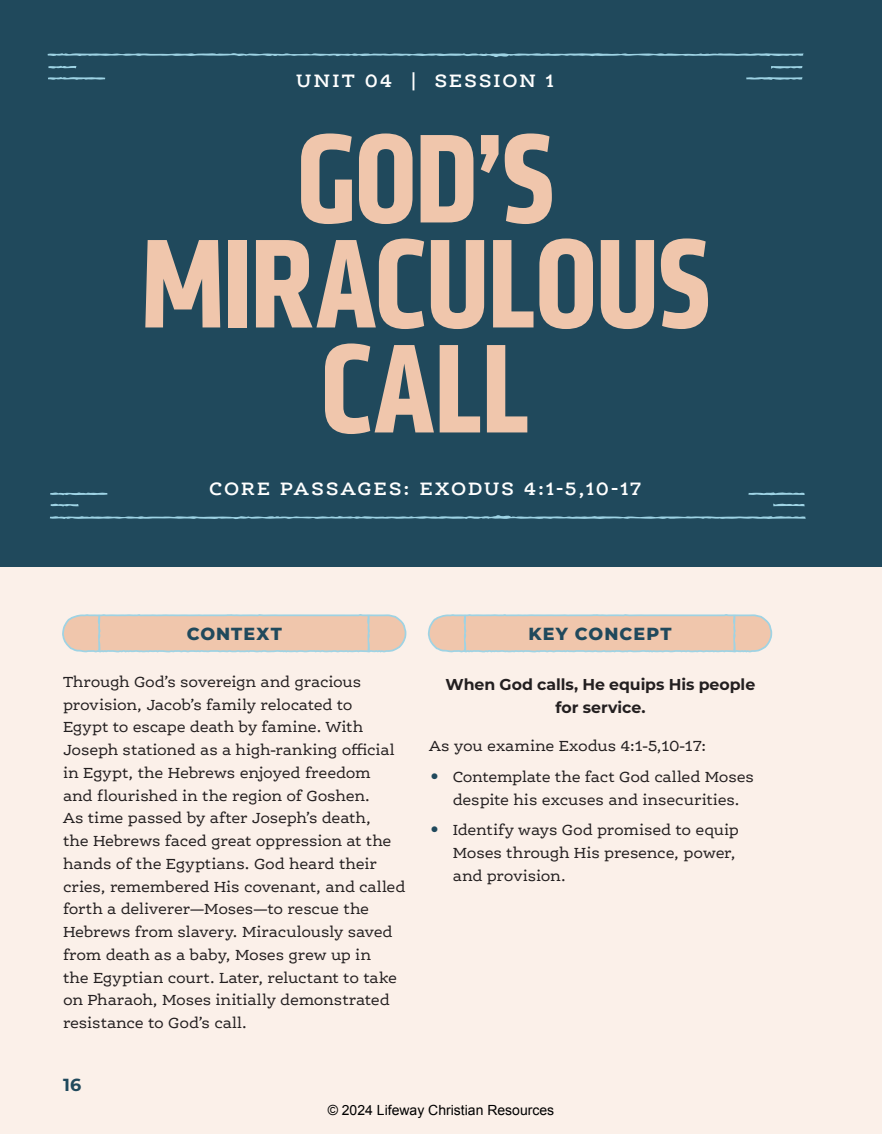
<style>
.page{position:relative;width:882px;height:1134px;background:#fbf0e9}
.page>*{position:absolute;margin:0;border:0;box-sizing:border-box;transform-origin:0 0}
.t1{font:700 131.25px/105px "Klavika Condensed";letter-spacing:-.015em;color:#f0c6ac;text-align:center}
.t2{font:600 19.25px "Ernestine Pro";letter-spacing:.1em;color:#fff}
.t3{font:800 17.5px "Montserrat";letter-spacing:.065em;color:#20495c}
.t4{font:700 17.5px "Montserrat";color:#20495c}
.t5{font:15.75px/22.8px "Ernestine Pro";letter-spacing:-.015em;color:#231f20}
.t6{font:700 15.75px/22.8px "Montserrat";color:#231f20;text-align:center}
.t7{font:14px "Arial";color:#000}
.s1{font-weight:700;font-size:22.75px;color:#20495c}
</style>
<div class="page">
<div style="left:0;top:0;width:882px;height:567px;background:#20495c"></div>
<svg style="left:48px;top:53px;width:756px;height:4px"></svg>
<svg style="left:746px;top:77px;width:57px;height:3px"></svg>
<svg style="left:48px;top:77px;width:57px;height:3px"></svg>
<svg style="left:48px;top:66px;width:28px;height:3px"></svg>
<svg style="left:771px;top:66px;width:32px;height:3px"></svg>
<svg style="left:427px;top:614px;width:346px;height:39px;background:#e8c9b5"></svg>
<svg style="left:62px;top:614px;width:345px;height:39px;background:#e7c9b5"></svg>
<svg style="left:50px;top:515px;width:756px;height:4px"></svg>
<svg style="left:748px;top:492px;width:57px;height:3px"></svg>
<svg style="left:50px;top:492px;width:57px;height:4px"></svg>
<svg style="left:51px;top:504px;width:28px;height:3px"></svg>
<svg style="left:773px;top:503px;width:32px;height:3px"></svg>
<p class="t2" style="left:296px;top:68px;width:259px">UNIT 04 | SESSION 1</p>
<h1 class="t1" style="left:140px;top:126px;width:571px">GOD’S<br>MIRACULOUS<br>CALL</h1>
<p class="t2" style="left:209px;top:476px;width:434px">CORE PASSAGES: EXODUS 4:1-5,10-17</p>
<p class="t3" style="left:187px;top:621px;width:97px">CONTEXT</p>
<p class="t3" style="left:528px;top:621px;width:145px">KEY CONCEPT</p>
<p class="t6" style="left:446px;top:672px;width:311px">When God calls, He equips His people for service.</p>
<p class="t5" style="left:429px;top:734px;width:279px">As you examine Exodus 4:1-5,10-17:</p>
<p class="t5" style="left:429px;top:765px;width:326px;text-align:center"><span class="s1">•</span> Contemplate the fact God called Moses despite his excuses and insecurities.</p>
<p class="t5" style="left:453px;top:818px;width:288px;text-indent:-24px"><span class="s1">•</span> Identify ways God promised to equip<br>Moses through His presence, power, and provision.</p>
<p class="t5" style="left:63px;top:670px;width:344px">Through God’s sovereign and gracious provision, Jacob’s family relocated to<br>Egypt to escape death by famine. With Joseph stationed as a high-ranking official in Egypt, the Hebrews enjoyed freedom<br>and flourished in the region of Goshen.<br>As time passed by after Joseph’s death,<br>the Hebrews faced great oppression at the hands of the Egyptians. God heard their cries, remembered His covenant, and called forth a deliverer—Moses—to rescue the Hebrews from slavery. Miraculously saved from death as a baby, Moses grew up in<br>the Egyptian court. Later, reluctant to take on Pharaoh, Moses initially demonstrated resistance to God’s call.</p>
<p class="t4" style="left:63px;top:1072px;width:20px">16</p>
<p class="t7" style="left:328px;top:1101px;width:228px">© 2024 Lifeway Christian Resources</p>
</div>
